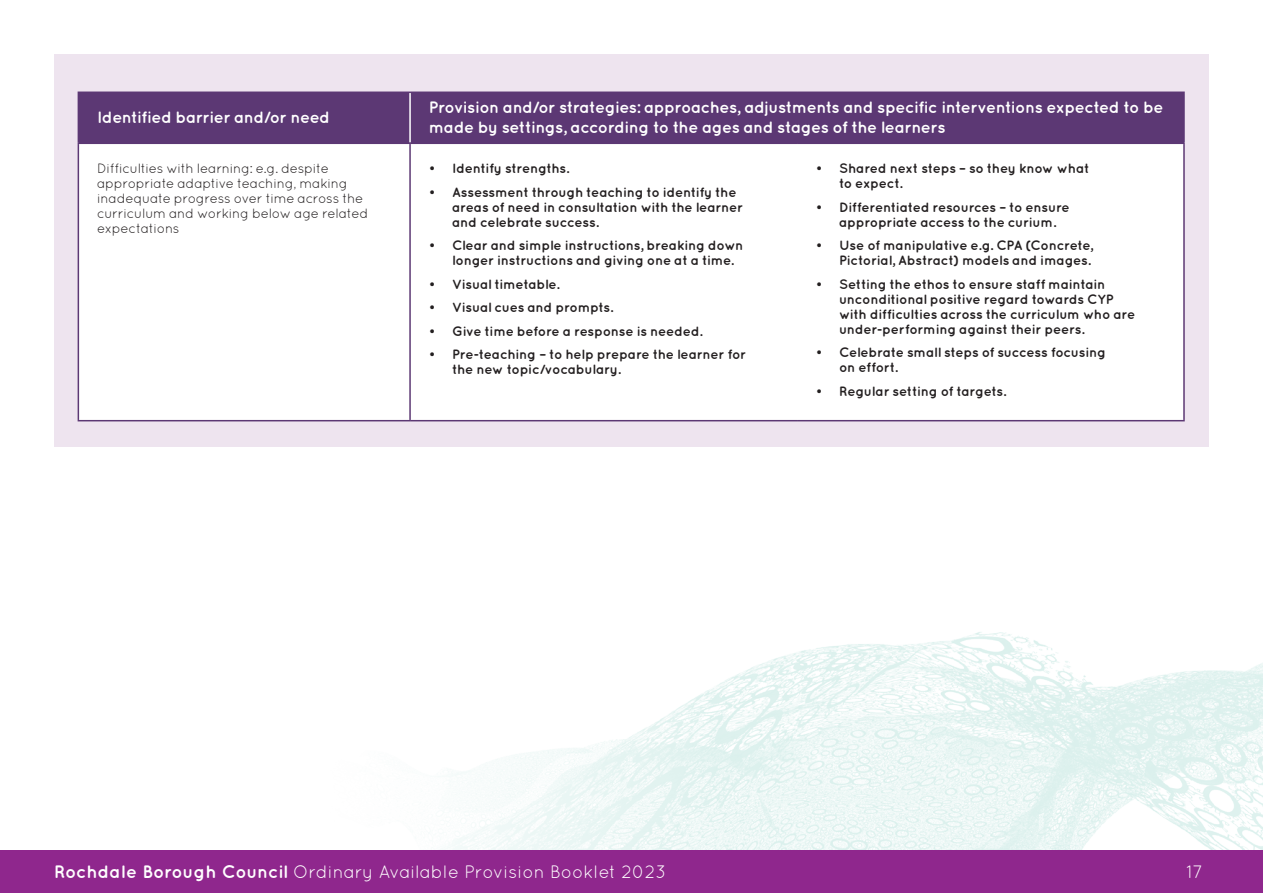
<style>
.page{position:relative;width:1263px;height:893px;background:#fff}
.page>*{position:absolute;margin:0;border:0;box-sizing:border-box;transform-origin:0 0}
.t1{font:18px "Quicksand";color:#fff}
.t2{font:700 16.5px/19.8px "Quicksand";letter-spacing:-.03em;color:#fff}
.t3{font:700 13.5px/15px "Quicksand";letter-spacing:-.02em;color:#231f20}
.t4{font:13.5px/15px "Quicksand";letter-spacing:-.025em;color:#231f20}
.s1{font-weight:700}
</style>
<div class="page">
<img style="left:448px;top:632px;width:815px;height:218px">
<div style="left:0;top:850px;width:1263px;height:43px;background:#8f278d"></div>
<div style="left:54px;top:54px;width:1155px;height:392px;background:#eee4ef"></div>
<div style="left:79px;top:93px;width:1104px;height:50px;background:#5c3874"></div>
<div style="left:80px;top:144px;width:1103px;height:276px;background:#fff"></div>
<hr style="left:409px;top:93px;width:2px;height:50px;background:#fff">
<hr style="left:78px;top:143px;width:332px;height:1px;background:#5c3874">
<hr style="left:410px;top:143px;width:387px;height:1px;background:#5c3874">
<hr style="left:797px;top:143px;width:388px;height:1px;background:#5c3874">
<hr style="left:78px;top:420px;width:332px;height:1px;background:#5c3874">
<hr style="left:410px;top:420px;width:387px;height:1px;background:#5c3874">
<hr style="left:797px;top:420px;width:388px;height:1px;background:#5c3874">
<hr style="left:78px;top:92px;width:332px;height:1px;background:#5c3874">
<hr style="left:410px;top:92px;width:387px;height:1px;background:#5c3874">
<hr style="left:797px;top:92px;width:388px;height:1px;background:#5c3874">
<hr style="left:78px;top:93px;width:1px;height:50px;background:#5c3874">
<hr style="left:1183px;top:93px;width:2px;height:50px;background:#5c3874">
<hr style="left:78px;top:144px;width:1px;height:276px;background:#5c3874">
<hr style="left:1183px;top:144px;width:2px;height:276px;background:#5c3874">
<hr style="left:409px;top:144px;width:2px;height:276px;background:#5c3874">
<p class="t2" style="left:97px;top:107px;width:235px">Identified barrier and/or need</p>
<p class="t2" style="left:429px;top:97px;width:736px">Provision and/or strategies: approaches, adjustments and specific interventions expected to be made by settings, according to the ages and stages of the learners</p>
<p class="t4" style="left:97px;top:161px;width:273px">Difficulties with learning: e.g. despite appropriate adaptive teaching, making inadequate progress over time across the curriculum and working below age related expectations</p>
<p class="t3" style="left:429px;top:160px;width:142px">• Identify strengths.</p>
<p class="t3" style="left:839px;top:160px;width:252px;text-indent:-23px">• Shared next steps – so they know what to expect.</p>
<p class="t3" style="left:839px;top:199px;width:232px;text-indent:-23px">• Differentiated resources – to ensure appropriate access to the curium.</p>
<p class="t3" style="left:816px;top:237px;width:279px;text-align:right">• Use of manipulative e.g. CPA (Concrete,<br>Pictorial, Abstract) models and images.</p>
<p class="t3" style="left:839px;top:276px;width:298px;text-indent:-23px">• Setting the ethos to ensure staff maintain unconditional positive regard towards CYP with difficulties across the curriculum who are under-performing against their peers.</p>
<p class="t3" style="left:839px;top:344px;width:268px;text-indent:-23px">• Celebrate small steps of success focusing on effort.</p>
<p class="t3" style="left:816px;top:383px;width:192px">• Regular setting of targets.</p>
<p class="t3" style="left:452px;top:184px;width:293px;text-indent:-23px">• Assessment through teaching to identify the areas of need in consultation with the learner and celebrate success.</p>
<p class="t3" style="left:452px;top:237px;width:293px;text-indent:-23px">• Clear and simple instructions, breaking down longer instructions and giving one at a time.</p>
<p class="t3" style="left:429px;top:276px;width:132px">• Visual timetable.</p>
<p class="t3" style="left:429px;top:299px;width:186px">• Visual cues and prompts.</p>
<p class="t3" style="left:429px;top:323px;width:275px">• Give time before a response is needed.</p>
<p class="t3" style="left:452px;top:347px;width:296px;text-indent:-23px">• Pre-teaching – to help prepare the learner for the new topic/vocabulary.</p>
<h1 class="t1" style="left:54px;top:861px;width:614px"><span class="s1">Rochdale Borough Council</span> Ordinary Available Provision Booklet 2023</h1>
<h1 class="t1" style="left:1186px;top:861px;width:18px">17</h1>
</div>
